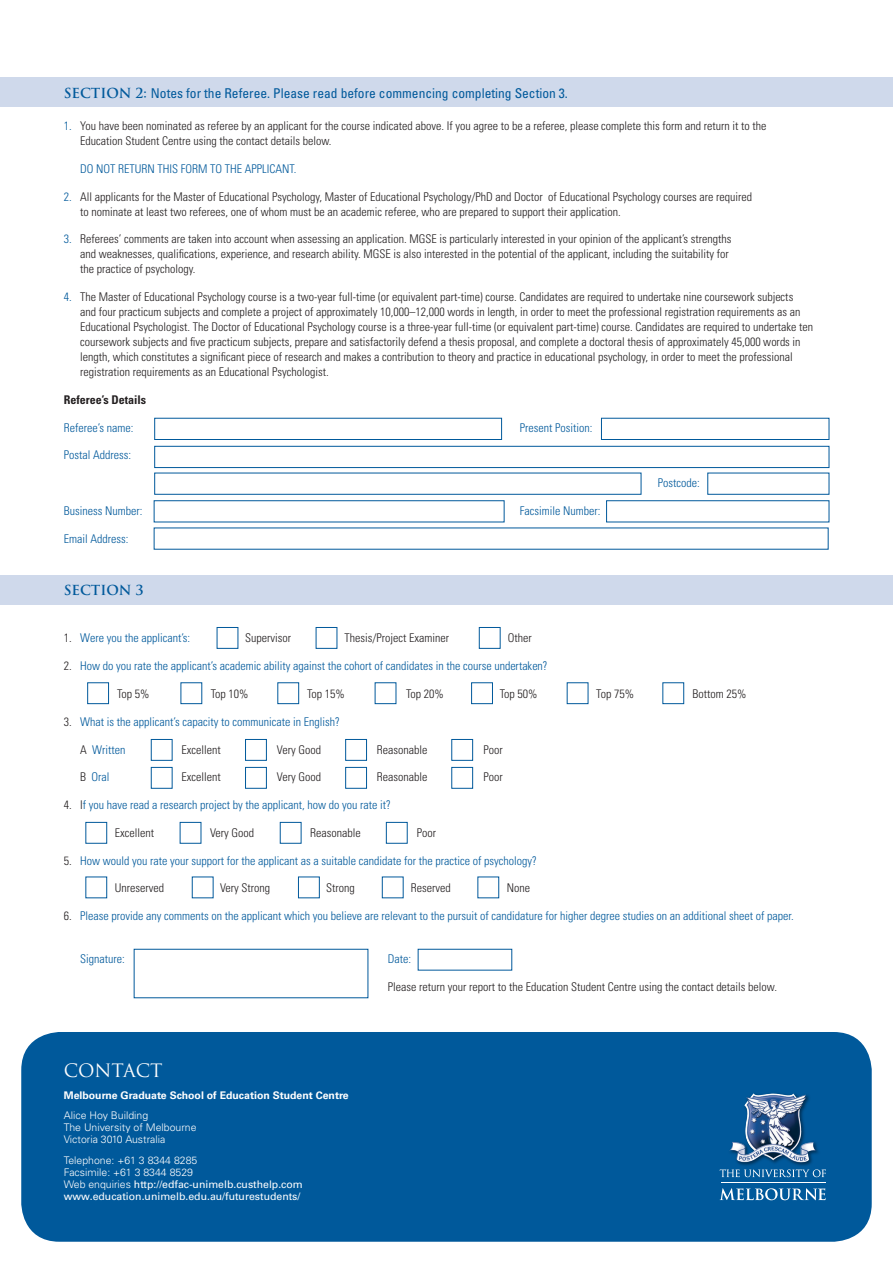
<style>
.page{position:relative;width:893px;height:1263px;background:#fff}
.page>*{position:absolute;margin:0;border:0;box-sizing:border-box;transform-origin:0 0}
.t1{font:18px "Trajan";letter-spacing:-.005em;color:#fff}
.heading{font:condensed 13.5px "Univers";color:#00599b}
.heading-2{font:700 13.5px "Trajan";letter-spacing:-.005em;color:#00599b}
.heading-3{font:300 condensed 12px/15px "Univers";color:#231f20}
.heading-4{font:300 condensed 12px "Univers";color:#00599b}
.heading-5{font:700 condensed 12px "Univers";color:#231f20}
.t2{font:10.5px/12px "Univers";color:#fff}
.t3{font:300 10.5px/12px "Univers";color:#fff}
.t4{font:700 10.5px "Univers";color:#fff}
.s1{font-family:"Trajan";font-weight:700;font-stretch:normal}
.s2{color:#00599b}
.s3{color:#231f20}
.s4{font-weight:300}
</style>
<div class="page">
<div style="left:21px;top:1032px;width:851px;height:210px;background:#00599b;border-radius:38px"></div>
<svg style="left:720px;top:1169px;width:106px;height:8px"></svg>
<hr style="left:721px;top:1182px;width:104px;height:1px;background:#fff">
<svg style="left:720px;top:1188px;width:106px;height:12px"></svg>
<img style="left:729px;top:1093px;width:90px;height:73px">
<img style="left:744px;top:1094px;width:9px;height:51px">
<div style="left:0;top:77px;width:893px;height:30px;background:#cfd9eb"></div>
<div style="left:0;top:575px;width:893px;height:30px;background:#cfd9eb"></div>
<div style="left:154px;top:500px;width:350px;height:22px;border:1px solid #00599b"></div>
<div style="left:606px;top:500px;width:223px;height:22px;border:1px solid #00599b"></div>
<div style="left:154px;top:446px;width:675px;height:22px;border:1px solid #00599b"></div>
<div style="left:154px;top:418px;width:348px;height:22px;border:1px solid #00599b"></div>
<div style="left:601px;top:418px;width:228px;height:22px;border:1px solid #00599b"></div>
<div style="left:87px;top:682px;width:22px;height:22px;border:1px solid #00599b"></div>
<div style="left:86px;top:822px;width:21px;height:21px;border:1px solid #00599b"></div>
<div style="left:298px;top:877px;width:22px;height:21px;border:1px solid #00599b"></div>
<div style="left:245px;top:739px;width:22px;height:21px;border:1px solid #00599b"></div>
<div style="left:245px;top:767px;width:22px;height:21px;border:1px solid #00599b"></div>
<div style="left:345px;top:739px;width:22px;height:21px;border:1px solid #00599b"></div>
<div style="left:345px;top:767px;width:22px;height:21px;border:1px solid #00599b"></div>
<div style="left:452px;top:739px;width:21px;height:21px;border:1px solid #00599b"></div>
<div style="left:452px;top:767px;width:21px;height:21px;border:1px solid #00599b"></div>
<div style="left:386px;top:822px;width:21px;height:21px;border:1px solid #00599b"></div>
<div style="left:278px;top:682px;width:21px;height:22px;border:1px solid #00599b"></div>
<div style="left:471px;top:682px;width:22px;height:22px;border:1px solid #00599b"></div>
<div style="left:663px;top:682px;width:21px;height:22px;border:1px solid #00599b"></div>
<div style="left:479px;top:627px;width:21px;height:21px;border:1px solid #00599b"></div>
<p class="heading" style="left:64px;top:85px;width:506px"><span class="s1">SECTION 2:</span> Notes for the Referee. Please read before commencing completing Section 3.</p>
<p class="heading-3" style="left:80px;top:118px;width:688px;text-indent:-16px"><span class="s2">1.</span> You have been nominated as referee by an applicant for the course indicated above. If you agree to be a referee, please complete this form and return it to the<br>Education Student Centre using the contact details below.</p>
<p class="heading-4" style="left:80px;top:161px;width:218px">DO NOT RETURN THIS FORM TO THE APPLICANT.</p>
<p class="heading-3" style="left:80px;top:189px;width:673px;text-indent:-16px"><span class="s2">2.</span> All applicants for the Master of Educational Psychology, Master of Educational Psychology/PhD and Doctor of Educational Psychology courses are required to nominate at least two referees, one of whom must be an academic referee, who are prepared to support their application.</p>
<p class="heading-3" style="left:80px;top:232px;width:653px;text-indent:-16px"><span class="s2">3.</span> Referees’ comments are taken into account when assessing an application. MGSE is particularly interested in your opinion of the applicant’s strengths and weaknesses, qualifications, experience, and research ability. MGSE is also interested in the potential of the applicant, including the suitability for the practice of psychology.</p>
<p class="heading-3" style="left:80px;top:289px;width:734px;text-indent:-16px"><span class="s2">4.</span> The Master of Educational Psychology course is a two-year full-time (or equivalent part-time) course. Candidates are required to undertake nine coursework subjects<br>and four practicum subjects and complete a project of approximately 10,000–12,000 words in length, in order to meet the professional registration requirements as an Educational Psychologist. The Doctor of Educational Psychology course is a three-year full-time (or equivalent part-time) course. Candidates are required to undertake ten coursework subjects and five practicum subjects, prepare and satisfactorily defend a thesis proposal, and complete a doctoral thesis of approximately 45,000 words in length, which constitutes a significant piece of research and makes a contribution to theory and practice in educational psychology, in order to meet the professional registration requirements as an Educational Psychologist.</p>
<p class="heading-5" style="left:64px;top:392px;width:84px">Referee’s Details</p>
<p class="heading-4" style="left:64px;top:420px;width:71px">Referee’s name:</p>
<p class="heading-4" style="left:520px;top:420px;width:74px">Present Position:</p>
<p class="heading-4" style="left:64px;top:448px;width:69px">Postal Address:</p>
<p class="heading-4" style="left:658px;top:476px;width:43px">Postcode:</p>
<p class="heading-4" style="left:64px;top:503px;width:80px">Business Number:</p>
<p class="heading-4" style="left:520px;top:503px;width:82px">Facsimile Number:</p>
<p class="heading-4" style="left:64px;top:531px;width:66px">Email Address:</p>
<p class="heading-2" style="left:64px;top:582px;width:81px">SECTION 3</p>
<p class="heading-4" style="left:64px;top:631px;width:128px"><span class="s3">1.</span> Were you the applicant’s:</p>
<p class="heading-3" style="left:245px;top:631px;width:47px">Supervisor</p>
<p class="heading-3" style="left:345px;top:631px;width:106px">Thesis/Project Examiner</p>
<p class="heading-3" style="left:508px;top:631px;width:25px">Other</p>
<p class="heading-4" style="left:64px;top:659px;width:485px"><span class="s3">2.</span> How do you rate the applicant’s academic ability against the cohort of candidates in the course undertaken?</p>
<p class="heading-3" style="left:117px;top:686px;width:34px">Top 5%</p>
<p class="heading-3" style="left:211px;top:686px;width:39px">Top 10%</p>
<p class="heading-3" style="left:307px;top:686px;width:39px">Top 15%</p>
<p class="heading-3" style="left:406px;top:686px;width:39px">Top 20%</p>
<p class="heading-3" style="left:500px;top:686px;width:39px">Top 50%</p>
<p class="heading-3" style="left:596px;top:686px;width:39px">Top 75%</p>
<p class="heading-3" style="left:693px;top:686px;width:55px">Bottom 25%</p>
<p class="heading-4" style="left:64px;top:714px;width:277px"><span class="s3">3.</span> What is the applicant’s capacity to communicate in English?</p>
<p class="heading-4" style="left:80px;top:742px;width:47px"><span class="s3">A</span> Written</p>
<p class="heading-3" style="left:182px;top:742px;width:41px">Excellent</p>
<p class="heading-3" style="left:277px;top:742px;width:46px">Very Good</p>
<p class="heading-3" style="left:377px;top:742px;width:52px">Reasonable</p>
<p class="heading-3" style="left:484px;top:742px;width:21px">Poor</p>
<p class="heading-4" style="left:80px;top:770px;width:31px"><span class="s3">B</span> Oral</p>
<p class="heading-3" style="left:182px;top:769px;width:41px">Excellent</p>
<p class="heading-3" style="left:277px;top:769px;width:46px">Very Good</p>
<p class="heading-3" style="left:377px;top:769px;width:52px">Reasonable</p>
<p class="heading-3" style="left:484px;top:769px;width:21px">Poor</p>
<p class="heading-4" style="left:64px;top:798px;width:328px"><span class="s3">4. I</span>f you have read a research project by the applicant, how do you rate it?</p>
<p class="heading-3" style="left:115px;top:825px;width:41px">Excellent</p>
<p class="heading-3" style="left:210px;top:825px;width:46px">Very Good</p>
<p class="heading-3" style="left:310px;top:825px;width:52px">Reasonable</p>
<p class="heading-3" style="left:417px;top:825px;width:21px">Poor</p>
<p class="heading-4" style="left:64px;top:853px;width:474px"><span class="s3">5.</span> How would you rate your support for the applicant as a suitable candidate for the practice of psychology?</p>
<p class="heading-3" style="left:115px;top:880px;width:51px">Unreserved</p>
<p class="heading-3" style="left:220px;top:880px;width:52px">Very Strong</p>
<p class="heading-3" style="left:326px;top:880px;width:30px">Strong</p>
<p class="heading-3" style="left:411px;top:880px;width:41px">Reserved</p>
<p class="heading-3" style="left:507px;top:880px;width:25px">None</p>
<p class="heading-4" style="left:64px;top:909px;width:731px"><span class="s3">6.</span> Please provide any comments on the applicant which you believe are relevant to the pursuit of candidature for higher degree studies on an additional sheet of paper.</p>
<p class="heading-4" style="left:80px;top:951px;width:46px">Signature:</p>
<p class="heading-4" style="left:388px;top:951px;width:25px">Date:</p>
<p class="heading-3" style="left:388px;top:979px;width:391px">Please return your report to the Education Student Centre using the contact details below.</p>
<p class="t1" style="left:64px;top:1059px;width:100px">CONTACT</p>
<p class="t4" style="left:64px;top:1089px;width:286px">Melbourne Graduate School of Education Student Centre</p>
<p class="t3" style="left:64px;top:1109px;width:134px">Alice Hoy Building<br>The University of Melbourne<br>Victoria 3010 Australia</p>
<p class="t2" style="left:64px;top:1154px;width:241px"><span class="s4">Telephone: +61 3 8344 8285<br>Facsimile: +61 3 8344 8529<br>Web enquiries</span> http://edfac-unimelb.custhelp.com www.education.unimelb.edu.au/futurestudents/</p>
</div>
